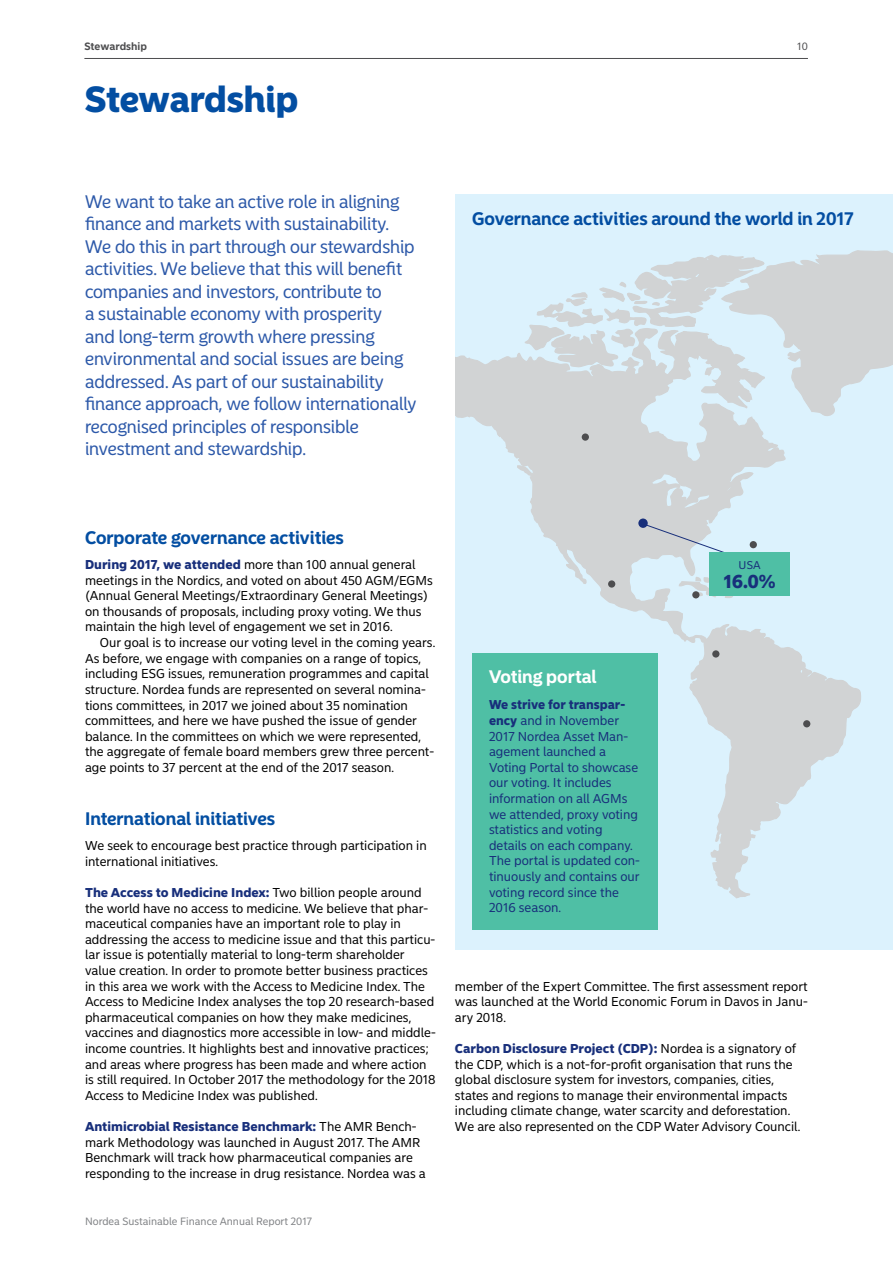
<style>
.page{position:relative;width:893px;height:1263px;background:#fff}
.page>*{position:absolute;margin:0;border:0;box-sizing:border-box;transform-origin:0 0}
.t1{font:900 36px "Nordea Sans Large";letter-spacing:-.005em;color:#034ea2}
.t2{font:900 18.6px "Nordea Sans Large";color:#182f7b}
.t3{font:18px/22.5px "Nordea Sans Large";color:#2d59a9}
.t4{font:700 18px "Nordea Sans Large";color:#034ea2}
.t5{font:700 18px "Nordea Sans Large";color:#fff}
.t6{font:12.75px/15.6px "Nordea Sans Small";color:#000}
.t7{font:12.75px/15.6px "Nordea Sans Small";color:#182f7b}
.t8{font:11.1px "Nordea Sans Small";color:#182f7b}
.t9{font:10.5px "Nordea Sans Small";color:#808285}
.t10{font:700 10.5px "Nordea Sans Small";color:#4d4d4f}
.t11{font:10.5px "Nordea Sans Small";color:#4d4d4f}
.s1{font-weight:900;color:#182f7b}
.s2{font-weight:900}
</style>
<div class="page">
<div style="left:455px;top:194px;width:438px;height:755px;background:#dcf2fd"></div>
<svg style="left:455px;top:355px;width:12px;height:63px"></svg>
<svg style="left:467px;top:353px;width:316px;height:122px"></svg>
<svg style="left:524px;top:250px;width:369px;height:167px"></svg>
<svg style="left:528px;top:450px;width:333px;height:449px"></svg>
<div style="left:709px;top:552px;width:81px;height:44px;background:#4fbfa5"></div>
<div style="left:803px;top:720px;width:7px;height:7px;background:#4d4d4f;border-radius:50%"></div>
<div style="left:712px;top:650px;width:7px;height:7px;background:#4d4d4f;border-radius:50%"></div>
<div style="left:692px;top:591px;width:7px;height:7px;background:#4d4d4f;border-radius:50%"></div>
<div style="left:608px;top:580px;width:7px;height:8px;background:#4d4d4f;border-radius:50%"></div>
<div style="left:582px;top:433px;width:7px;height:8px;background:#4d4d4f;border-radius:50%"></div>
<div style="left:750px;top:541px;width:7px;height:7px;background:#4d4d4f;border-radius:50%"></div>
<div style="left:638px;top:518px;width:10px;height:10px;background:#182f7b;border-radius:50%"></div>
<div style="left:472px;top:653px;width:186px;height:277px;background:#4fbfa5"></div>
<hr style="left:84px;top:58px;width:724px;height:1px;background:#4d4d4f">
<p class="t10" style="left:84px;top:40px;width:64px">Stewardship</p>
<h1 class="t1" style="left:85px;top:77px;width:215px">Stewardship</h1>
<p class="t11" style="left:797px;top:40px;width:12px">10</p>
<p class="t3" style="left:85px;top:191px;width:333px">We want to take an active role in aligning finance and markets with sustainability.<br>We do this in part through our stewardship activities. We believe that this will benefit companies and investors, contribute to<br>a sustainable economy with prosperity<br>and long-term growth where pressing environmental and social issues are being addressed. As part of our sustainability finance approach, we follow internationally recognised principles of responsible investment and stewardship.</p>
<h3 class="t4" style="left:472px;top:208px;width:383px">Governance activities around the world in 2017</h3>
<h3 class="t4" style="left:85px;top:527px;width:260px">Corporate governance activities</h3>
<p class="t6" style="left:85px;top:557px;width:349px"><span class="s1">During 2017, we attended</span> more than 100 annual general meetings in the Nordics, and voted on about 450 AGM/EGMs (Annual General Meetings/Extraordinary General Meetings) on thousands of proposals, including proxy voting. We thus maintain the high level of engagement we set in 2016.</p>
<p class="t6" style="left:85px;top:635px;width:352px;text-indent:15px">Our goal is to increase our voting level in the coming years.<br>As before, we engage with companies on a range of topics, including ESG issues, remuneration programmes and capital structure. Nordea funds are represented on several nomina&shy;tions committees, in 2017 we joined about 35 nomination committees, and here we have pushed the issue of gender balance. In the committees on which we were represented, the aggregate of female board members grew three percent&shy;age points to 37 percent at the end of the 2017 season.</p>
<h3 class="t4" style="left:85px;top:808px;width:192px">International initiatives</h3>
<p class="t6" style="left:85px;top:838px;width:343px">We seek to encourage best practice through participation in international initiatives.</p>
<p class="t6" style="left:85px;top:885px;width:352px"><span class="s1">The Access to Medicine Index:</span> Two billion people around the world have no access to medicine. We believe that phar&shy;maceutical companies have an important role to play in addressing the access to medicine issue and that this particu&shy;lar issue is potentially material to long-term shareholder value creation. In order to promote better business practices in this area we work with the Access to Medicine Index. The Access to Medicine Index analyses the top 20 research-based pharmaceutical companies on how they make medicines, vaccines and diagnostics more accessible in low- and middle&shy;income countries. It highlights best and innovative practices; and areas where progress has been made and where action is still required. In October 2017 the methodology for the 2018<br>Access to Medicine Index was published.</p>
<p class="t6" style="left:85px;top:1119px;width:342px"><span class="s1">Antimicrobial Resistance Benchmark:</span> The AMR Bench&shy;mark Methodology was launched in August 2017. The AMR Benchmark will track how pharmaceutical companies are responding to the increase in drug resistance. Nordea was a</p>
<p class="t9" style="left:85px;top:1215px;width:228px">Nordea Sustainable Finance Annual Report 2017</p>
<h3 class="t5" style="left:489px;top:665px;width:109px">Voting portal</h3>
<p class="t7" style="left:489px;top:697px;width:152px"><span class="s2">We strive for transpar&shy;ency</span> and in November<br>2017 Nordea Asset Man&shy;agement launched a<br>Voting Portal to showcase our voting. It includes information on all AGMs we attended, proxy voting statistics and voting details on each company.<br>The portal is updated con&shy;tinuously and contains our voting record since the<br>2016 season.</p>
<p class="t8" style="left:738px;top:558px;width:24px">USA</p>
<h2 class="t2" style="left:723px;top:570px;width:54px">16.0%</h2>
<p class="t6" style="left:455px;top:978px;width:354px;text-align:justify">member of the Expert Committee. The first assessment report was launched at the World Economic Forum in Davos in Janu&shy;ary 2018.</p>
<p class="t6" style="left:455px;top:1041px;width:347px"><span class="s1">Carbon Disclosure Project (CDP):</span> Nordea is a signatory of the CDP, which is a not-for-profit organisation that runs the global disclosure system for investors, companies, cities, states and regions to manage their environmental impacts including climate change, water scarcity and deforestation.<br>We are also represented on the CDP Water Advisory Council.</p>
</div>
